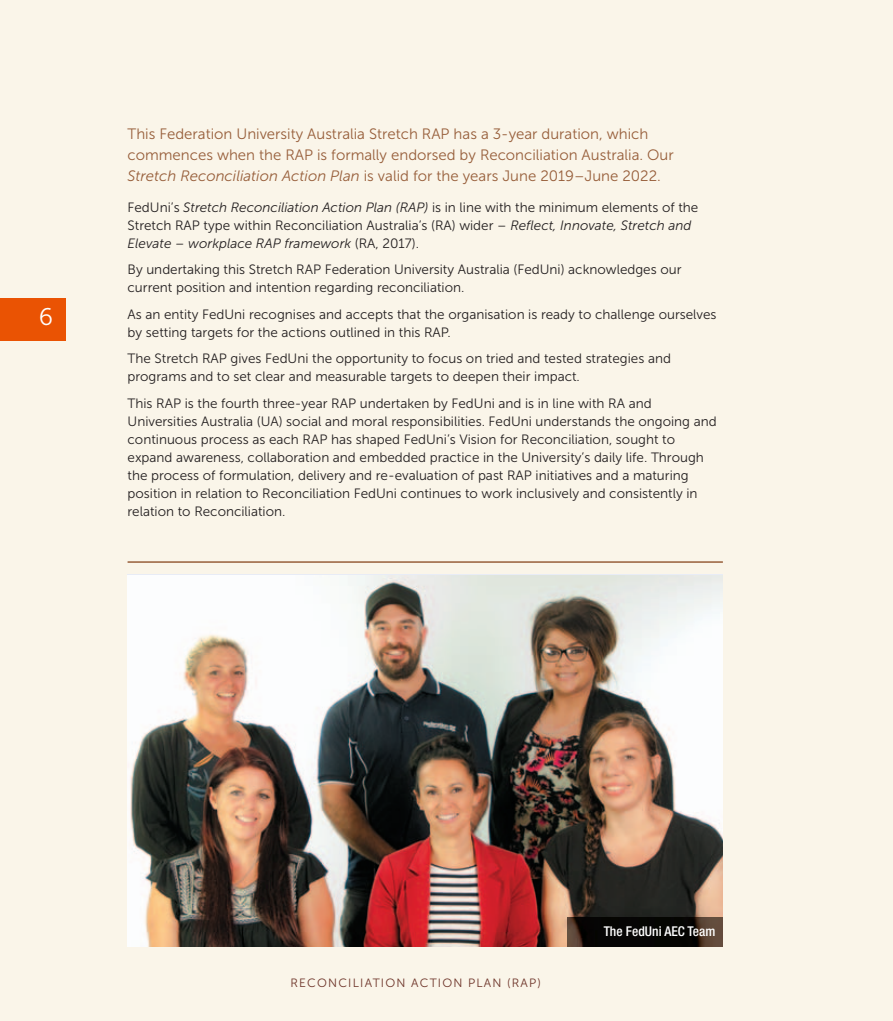
<style>
.page{position:relative;width:893px;height:1021px;background:#fff}
.page>*{position:absolute;margin:0;border:0;box-sizing:border-box;transform-origin:0 0}
.t1{font:24px "Museo Sans 300";color:#fff}
.t2{font:15px/21px "Museo Sans 300";color:#975e3a}
.t3{font:13.5px/18px "Museo Sans 300";color:#231f20}
.t4{font:500 condensed 13.5px "Helvetica Neue LT";color:#fff}
.t5{font:12px "Museo Sans 300";letter-spacing:.1em;color:#6c3227}
.s1{font-style:italic}
</style>
<div class="page">
<div style="left:0;top:0;width:893px;height:1020px;background:#faf5e9"></div>
<div style="left:0;top:298px;width:65px;height:42px;background:#ea5303"></div>
<img style="left:128px;top:575px;width:595px;height:371px">
<hr style="left:128px;top:561px;width:595px;height:2px;background:#975e3a">
<img style="left:567px;top:917px;width:156px;height:29px">
<h1 class="t1" style="left:39px;top:308px;width:16px">6</h1>
<p class="t2" style="left:128px;top:125px;width:548px">This Federation University Australia Stretch RAP has a 3-year duration, which commences when the RAP is formally endorsed by Reconciliation Australia. Our<br><span class="s1">Stretch Reconciliation Action Plan</span> is valid for the years June 2019–June 2022.</p>
<p class="t3" style="left:128px;top:199px;width:572px">FedUni’s <span class="s1">Stretch Reconciliation Action Plan (RAP)</span> is in line with the minimum elements of the<br>Stretch RAP type within Reconciliation Australia’s (RA) wider – <span class="s1">Reflect, Innovate, Stretch and<br>Elevate – workplace RAP framework</span> (RA, 2017).</p>
<p class="t3" style="left:128px;top:262px;width:555px">By undertaking this Stretch RAP Federation University Australia (FedUni) acknowledges our current position and intention regarding reconciliation.</p>
<p class="t3" style="left:128px;top:306px;width:590px">As an entity FedUni recognises and accepts that the organisation is ready to challenge ourselves by setting targets for the actions outlined in this RAP.</p>
<p class="t3" style="left:128px;top:351px;width:545px">The Stretch RAP gives FedUni the opportunity to focus on tried and tested strategies and programs and to set clear and measurable targets to deepen their impact.</p>
<p class="t3" style="left:128px;top:395px;width:591px">This RAP is the fourth three-year RAP undertaken by FedUni and is in line with RA and Universities Australia (UA) social and moral responsibilities. FedUni understands the ongoing and continuous process as each RAP has shaped FedUni’s Vision for Reconciliation, sought to expand awareness, collaboration and embedded practice in the University’s daily life. Through the process of formulation, delivery and re-evaluation of past RAP initiatives and a maturing position in relation to Reconciliation FedUni continues to work inclusively and consistently in relation to Reconciliation.</p>
<p class="t5" style="left:290px;top:978px;width:252px">RECONCILIATION ACTION PLAN (RAP)</p>
<p class="t4" style="left:604px;top:926px;width:113px">The FedUni AEC Team</p>
</div>
